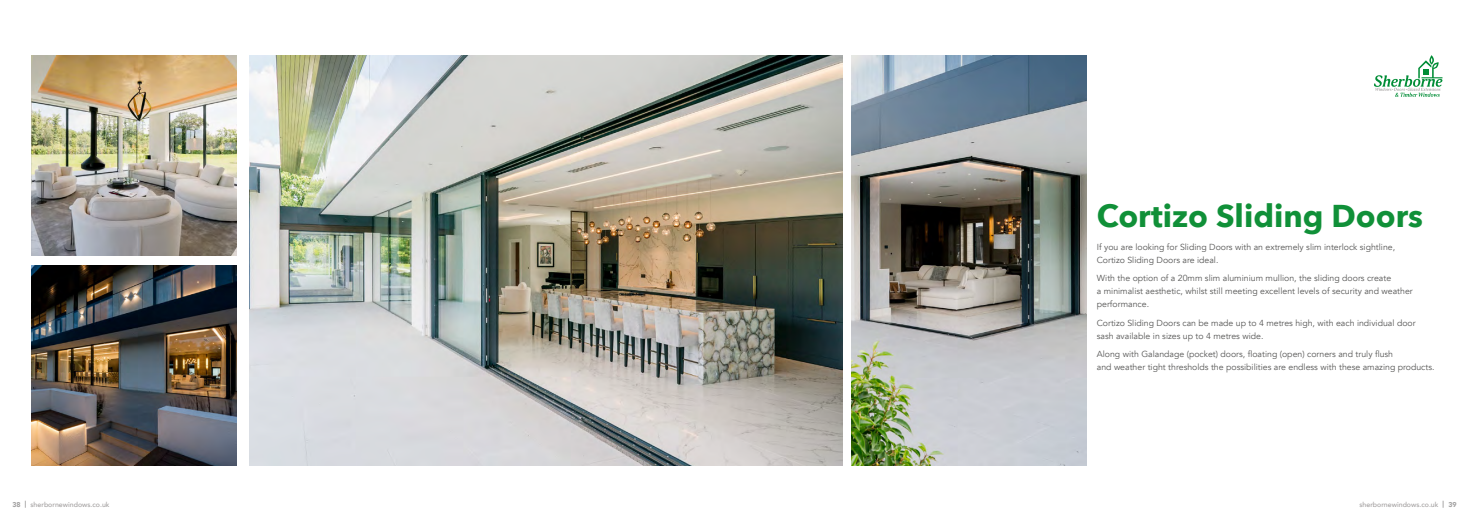
<style>
.page{position:relative;width:1474px;height:521px;background:#fff}
.page>*{position:absolute;margin:0;border:0;box-sizing:border-box;transform-origin:0 0}
.t1{font:700 31.5px "Avenir Next";color:#109038}
.t2{font:8.75px/13.1px "Avenir";color:#575756}
.t3{font:500 7px "Avenir";color:#a29f9f}
.s1{font-weight:900;color:#a2a1a1}
</style>
<div class="page">
<img style="left:249px;top:55px;width:593px;height:411px">
<img style="left:32px;top:55px;width:205px;height:200px">
<img style="left:32px;top:266px;width:205px;height:200px">
<img style="left:851px;top:55px;width:235px;height:411px">
<svg style="left:1374px;top:55px;width:68px;height:42px"></svg>
<h1 class="t1" style="left:1096px;top:189px;width:328px">Cortizo Sliding Doors</h1>
<p class="t2" style="left:1096px;top:241px;width:300px">If you are looking for Sliding Doors with an extremely slim interlock sightline,<br>Cortizo Sliding Doors are ideal.</p>
<p class="t2" style="left:1096px;top:272px;width:317px">With the option of a 20mm slim aluminium mullion, the sliding doors create<br>a minimalist aesthetic, whilst still meeting excellent levels of security and weather performance.</p>
<p class="t2" style="left:1096px;top:316px;width:320px">Cortizo Sliding Doors can be made up to 4 metres high, with each individual door sash available in sizes up to 4 metres wide.</p>
<p class="t2" style="left:1096px;top:347px;width:339px">Along with Galandage (pocket) doors, floating (open) corners and truly flush<br>and weather tight thresholds the possibilities are endless with these amazing products.</p>
<p class="t3" style="left:12px;top:498px;width:99px"><span class="s1">38 |</span> sherbornewindows.co.uk</p>
<p class="t3" style="left:1359px;top:498px;width:99px">sherbornewindows.co.uk <span class="s1">| 39</span></p>
</div>
